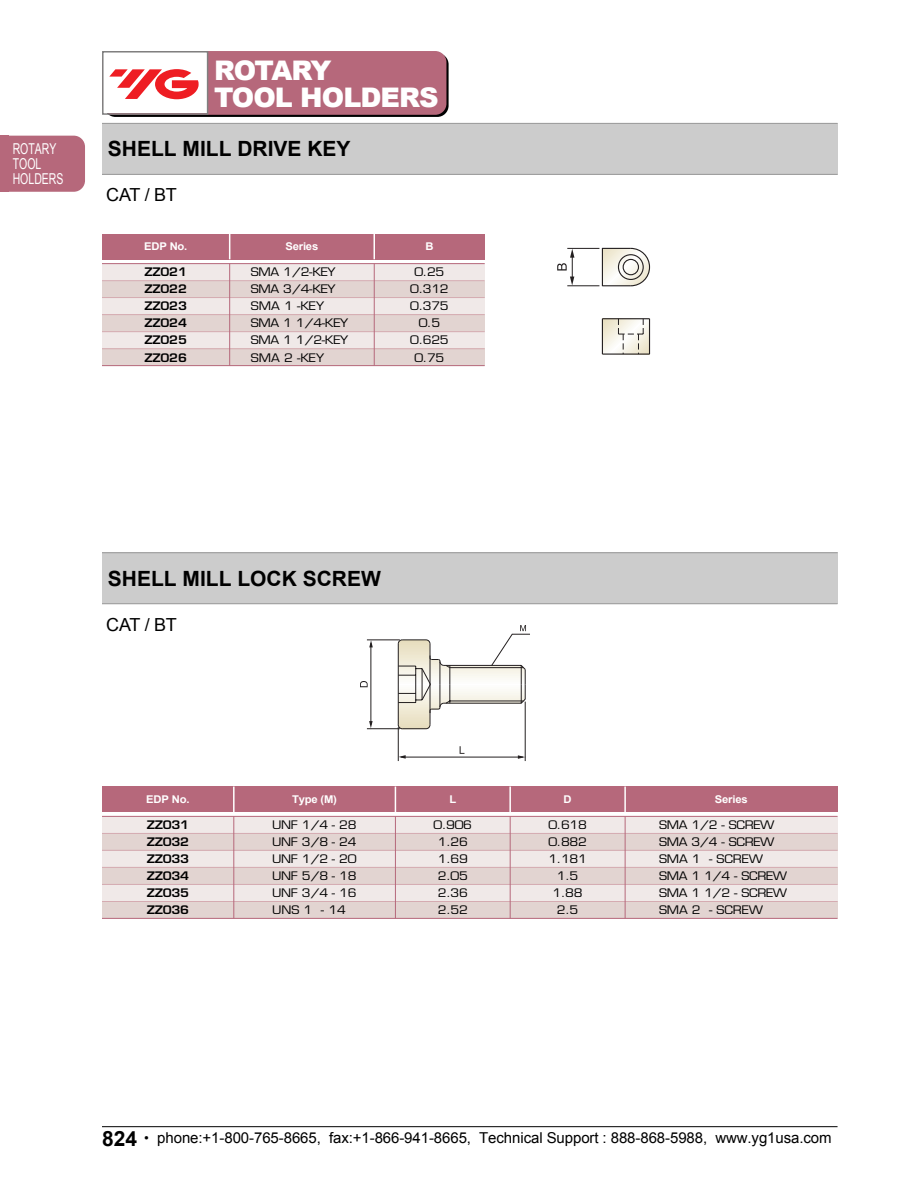
<style>
.page{position:relative;width:915px;height:1182px;background:#fff}
.page>*{position:absolute;margin:0;border:0;box-sizing:border-box;transform-origin:0 0}
.t1{font:900 27px/27px "Arial";letter-spacing:-.035em;color:#fff}
.t2{font:700 21px "Arial";color:#000}
.t3{font:18px "Arial";letter-spacing:-.015em;color:#000}
.t4{font:15px "Arial";letter-spacing:-.005em;color:#000}
.t5{font:15px/15px "Arial";color:#fff;scale:.7 1}
.t6{font:11.55px/17.1px "Eurostile";letter-spacing:-.02em;color:#000;text-align:center;scale:1.11 1}
.t7{font:600 11.55px/17.1px "Eurostile";letter-spacing:-.02em;color:#000;text-align:justify;scale:1.11 1}
.t8{font:700 10.65px "Arial";letter-spacing:-.015em;color:#fff;scale:1.05 1}
.s1{font-weight:700;font-size:21px}
.s2{font-family:"HY Te Go Thic";font-weight:700;font-size:13.5px}
</style>
<div class="page">
<div style="left:102px;top:123px;width:736px;height:51px;background:#ccc"></div>
<hr style="left:102px;top:123px;width:736px;height:1px;background:#999">
<hr style="left:102px;top:174px;width:736px;height:1px;background:#999">
<div style="left:9px;top:136px;width:76px;height:56px;background:#b6687b"></div>
<div style="left:0;top:136px;width:9px;height:56px;background:#b6687b"></div>
<hr style="left:102px;top:1126px;width:736px;height:1px;background:#000">
<svg style="left:104px;top:53px;width:345px;height:64px"></svg>
<div style="left:102px;top:51px;width:344px;height:64px;background:#b6687b;border-radius:11px"></div>
<div style="left:104px;top:53px;width:103px;height:60px;background:#fff"></div>
<svg style="left:109px;top:69px;width:90px;height:30px"></svg>
<div style="left:102px;top:51px;width:106px;height:64px;border:2px solid #808080"></div>
<hr style="left:567px;top:285px;width:32px;height:1px;background:#231f20">
<hr style="left:567px;top:248px;width:32px;height:1px;background:#231f20">
<svg style="left:601px;top:247px;width:50px;height:108px"></svg>
<svg style="left:557px;top:249px;width:17px;height:36px"></svg>
<div style="left:102px;top:234px;width:383px;height:25px;background:#b6687b"></div>
<div style="left:102px;top:264px;width:383px;height:85px;background:#f0e9e8"></div>
<div style="left:102px;top:281px;width:383px;height:17px;background:#e2d4d1"></div>
<div style="left:102px;top:315px;width:383px;height:17px;background:#e2d4d1"></div>
<div style="left:102px;top:349px;width:383px;height:17px;background:#e2d4d1"></div>
<hr style="left:102px;top:263px;width:383px;height:1px;background:#b6687b">
<hr style="left:102px;top:280px;width:383px;height:1px;background:#d5abb1">
<hr style="left:102px;top:297px;width:383px;height:1px;background:#d5abb1">
<hr style="left:102px;top:314px;width:383px;height:1px;background:#d5abb1">
<hr style="left:102px;top:331px;width:383px;height:1px;background:#d5abb1">
<hr style="left:102px;top:348px;width:383px;height:1px;background:#d5abb1">
<hr style="left:102px;top:365px;width:383px;height:1px;background:#b6687b">
<hr style="left:229px;top:264px;width:1px;height:102px;background:#b6687b">
<hr style="left:374px;top:264px;width:1px;height:102px;background:#b6687b">
<svg style="left:229px;top:234px;width:1px;height:25px"></svg>
<svg style="left:374px;top:234px;width:1px;height:25px"></svg>
<div style="left:102px;top:553px;width:736px;height:51px;background:#ccc"></div>
<hr style="left:102px;top:552px;width:736px;height:1px;background:#999">
<hr style="left:102px;top:603px;width:736px;height:1px;background:#999">
<div style="left:102px;top:787px;width:736px;height:25px;background:#b6687b"></div>
<div style="left:102px;top:816px;width:736px;height:102px;background:#f0e9e8"></div>
<div style="left:102px;top:833px;width:736px;height:17px;background:#e2d4d1"></div>
<div style="left:102px;top:867px;width:736px;height:17px;background:#e2d4d1"></div>
<div style="left:102px;top:901px;width:736px;height:17px;background:#e2d4d1"></div>
<hr style="left:102px;top:816px;width:736px;height:1px;background:#b6687b">
<hr style="left:102px;top:833px;width:736px;height:1px;background:#d5abb1">
<hr style="left:102px;top:850px;width:736px;height:1px;background:#d5abb1">
<hr style="left:102px;top:867px;width:736px;height:1px;background:#d5abb1">
<hr style="left:102px;top:884px;width:736px;height:1px;background:#d5abb1">
<hr style="left:102px;top:901px;width:736px;height:1px;background:#d5abb1">
<hr style="left:102px;top:918px;width:736px;height:1px;background:#b6687b">
<hr style="left:233px;top:816px;width:1px;height:102px;background:#b6687b">
<hr style="left:395px;top:816px;width:1px;height:102px;background:#b6687b">
<hr style="left:510px;top:816px;width:1px;height:102px;background:#b6687b">
<hr style="left:625px;top:816px;width:1px;height:102px;background:#b6687b">
<hr style="left:233px;top:787px;width:2px;height:25px;background:#fff">
<svg style="left:395px;top:787px;width:1px;height:25px"></svg>
<hr style="left:509px;top:787px;width:2px;height:25px;background:#fff">
<hr style="left:624px;top:787px;width:2px;height:25px;background:#fff">
<svg style="left:360px;top:625px;width:170px;height:136px"></svg>
<p class="t5" style="left:13px;top:141px;width:74px">ROTARY<br>TOOL<br>HOLDERS</p>
<h1 class="t1" style="left:214px;top:56px;width:226px">ROTARY<br>TOOL HOLDERS</h1>
<h2 class="t2" style="left:108px;top:137px;width:244px">SHELL MILL DRIVE KEY</h2>
<h3 class="t3" style="left:106px;top:185px;width:72px">CAT / BT</h3>
<p class="t8" style="left:144px;top:241px;width:43px">EDP No.</p>
<p class="t8" style="left:285px;top:241px;width:33px">Series</p>
<p class="t8" style="left:425px;top:241px;width:9px">B</p>
<p class="t7" style="left:145px;top:265px;width:40px">ZZ021<br>ZZ022<br>ZZ023<br>ZZ024<br>ZZ025<br>ZZ026</p>
<p class="t6" style="left:251px;top:265px;width:89px;text-align:left">SMA 1/2-KEY<br>SMA 3/4-KEY<br>SMA 1 -KEY<br>SMA 1 1/4-KEY<br>SMA 1 1/2-KEY<br>SMA 2 -KEY</p>
<p class="t6" style="left:410px;top:265px;width:36px">0.25<br>0.312<br>0.375<br>0.5<br>0.625<br>0.75</p>
<h2 class="t2" style="left:108px;top:567px;width:274px">SHELL MILL LOCK SCREW</h2>
<h3 class="t3" style="left:106px;top:615px;width:72px">CAT / BT</h3>
<p class="t8" style="left:146px;top:794px;width:43px">EDP No.</p>
<p class="t8" style="left:449px;top:794px;width:8px">L</p>
<p class="t8" style="left:564px;top:794px;width:9px">D</p>
<p class="t8" style="left:715px;top:794px;width:33px">Series</p>
<p class="t8" style="left:292px;top:794px;width:44px">Type (M)</p>
<p class="t7" style="left:147px;top:818px;width:40px">ZZ031<br>ZZ032<br>ZZ033<br>ZZ034<br>ZZ035<br>ZZ036</p>
<p class="t6" style="left:434px;top:818px;width:36px">0.906<br>1.26<br>1.69<br>2.05<br>2.36<br>2.52</p>
<p class="t6" style="left:548px;top:818px;width:36px">0.618<br>0.882<br>1.181<br>1.5<br>1.88<br>2.5</p>
<p class="t6" style="left:659px;top:818px;width:117px;text-align:left">SMA 1/2 - SCREW<br>SMA 3/4 - SCREW<br>SMA 1 - SCREW<br>SMA 1 1/4 - SCREW<br>SMA 1 1/2 - SCREW<br>SMA 2 - SCREW</p>
<p class="t6" style="left:272px;top:818px;width:78px;text-align:justify">UNF 1/4 - 28<br>UNF 3/8 - 24<br>UNF 1/2 - 20<br>UNF 5/8 - 18<br>UNF 3/4 - 16<br>UNS 1 - 14</p>
<p class="t4" style="left:102px;top:1130px;width:731px"><span class="s1">824</span> <span class="s2">•</span> phone:+1-800-765-8665, fax:+1-866-941-8665, Technical Support : 888-868-5988, www.yg1usa.com</p>
</div>
